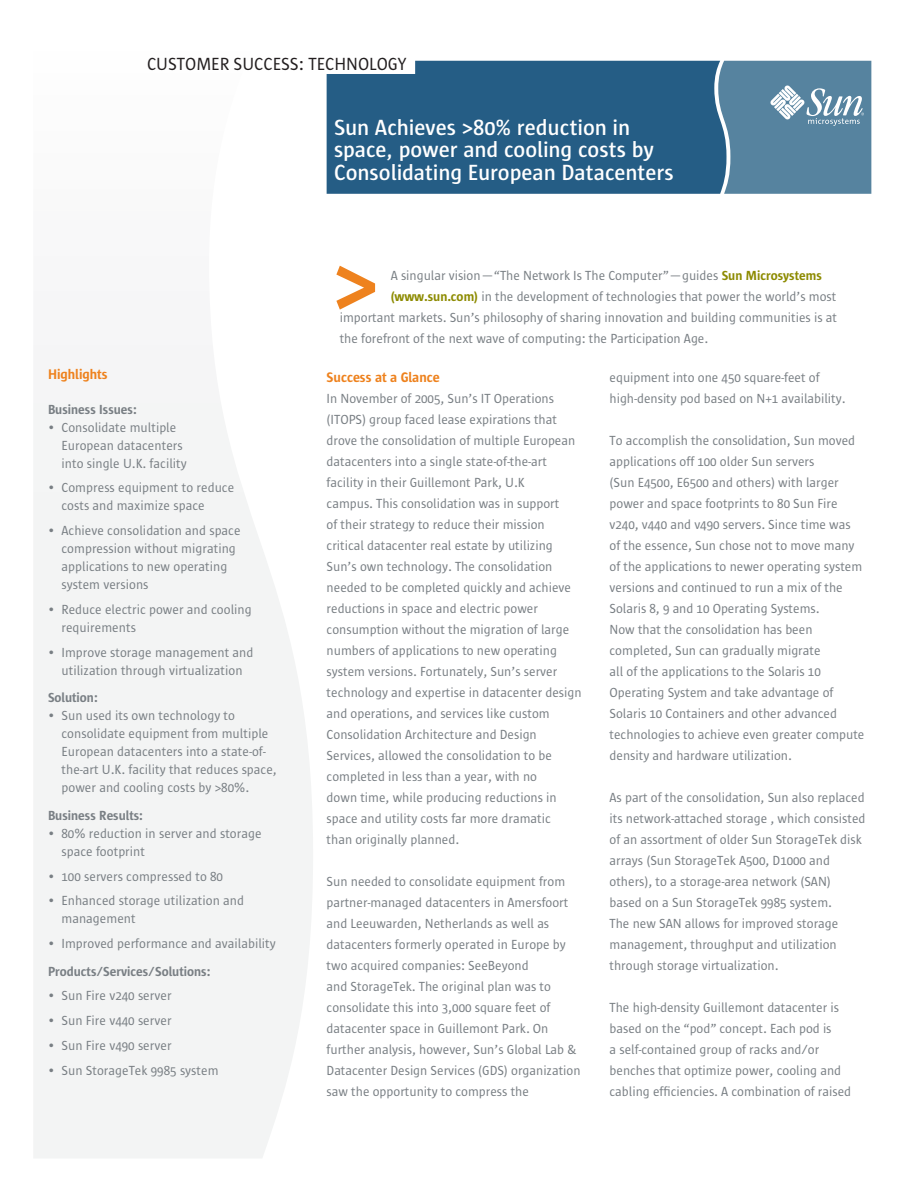
<style>
.page{position:relative;width:918px;height:1188px;background:#fff}
.page>*{position:absolute;margin:0;border:0;box-sizing:border-box;transform-origin:0 0}
.t1{font:600 91.5px "Sun Sans";color:#ee821e}
._2_line_Cover_Title{font:600 22.5px/22.5px "Sun Sans";letter-spacing:-.005em;color:#fff}
.Table_Copy{font:18px "Sun Sans";color:#231f20}
.Head1{font:600 14.25px "Sun Sans";color:#ee821e}
.Highlights_Title{font:600 14.25px "Sun Sans";color:#ee821e}
.Body{font:13.5px/21px "Sun Sans";letter-spacing:-.005em;color:#797f84}
.Highlights_Bullet{font:13.5px/18px "Sun Sans";color:#797f84}
.Head2{font:600 13.5px "Sun Sans";color:#797f84}
.Highlights_Bullet-2{font:600 13.5px "Sun Sans";color:#797f84}
.s1{font-weight:600;color:#8d8b02}
</style>
<div class="page">
<svg style="left:34px;top:403px;width:279px;height:755px"></svg>
<div style="left:327px;top:61px;width:391px;height:133px;background:#255d85"></div>
<svg style="left:718px;top:61px;width:153px;height:133px;background:#618ba5"></svg>
<p class="Table_Copy" style="left:147px;top:54px;width:261px">CUSTOMER SUCCESS: TECHNOLOGY</p>
<p class="Highlights_Title" style="left:48px;top:367px;width:61px">Highlights</p>
<p class="Head2" style="left:48px;top:402px;width:90px">Business Issues:</p>
<p class="Highlights_Bullet" style="left:62px;top:418px;width:127px;text-indent:-14px">• Consolidate multiple<br>European datacenters into single U.K. facility</p>
<p class="Highlights_Bullet" style="left:62px;top:479px;width:174px;text-indent:-14px">• Compress equipment to reduce costs and maximize space</p>
<p class="Highlights_Bullet" style="left:62px;top:522px;width:181px;text-indent:-14px">• Achieve consolidation and space compression without migrating applications to new operating system versions</p>
<p class="Highlights_Bullet" style="left:62px;top:601px;width:192px;text-indent:-14px">• Reduce electric power and cooling requirements</p>
<p class="Highlights_Bullet" style="left:48px;top:643px;width:207px;text-align:center">• Improve storage management and utilization through virtualization</p>
<p class="Head2" style="left:48px;top:691px;width:51px">Solution:</p>
<p class="Highlights_Bullet" style="left:62px;top:707px;width:217px;text-indent:-14px">• Sun used its own technology to consolidate equipment from multiple European datacenters into a state-of&shy;the-art U.K. facility that reduces space, power and cooling costs by &gt;80%.</p>
<p class="Head2" style="left:48px;top:808px;width:97px">Business Results:</p>
<p class="Highlights_Bullet" style="left:62px;top:825px;width:202px;text-indent:-14px">• 80% reduction in server and storage space footprint</p>
<p class="Highlights_Bullet" style="left:48px;top:867px;width:177px">• 100 servers compressed to 80</p>
<p class="Highlights_Bullet" style="left:62px;top:892px;width:184px;text-indent:-14px">• Enhanced storage utilization and management</p>
<p class="Highlights_Bullet" style="left:48px;top:935px;width:229px">• Improved performance and availability</p>
<p class="Highlights_Bullet-2" style="left:48px;top:964px;width:164px">Products/Services/Solutions:</p>
<p class="Highlights_Bullet" style="left:48px;top:987px;width:125px">• Sun Fire v240 server</p>
<p class="Highlights_Bullet" style="left:48px;top:1012px;width:125px">• Sun Fire v440 server</p>
<p class="Highlights_Bullet" style="left:48px;top:1037px;width:125px">• Sun Fire v490 server</p>
<p class="Highlights_Bullet" style="left:48px;top:1061px;width:172px">• Sun StorageTek 9985 system</p>
<p class="_2_line_Cover_Title" style="left:334px;top:116px;width:341px">Sun Achieves &gt;80% reduction in space, power and cooling costs by<br>Consolidating European Datacenters</p>
<p class="t1" style="left:333px;top:233px;width:47px">&gt;</p>
<p class="Body" style="left:391px;top:266px;width:433px">A singular vision—“The Network Is The Computer”—guides <span class="s1">Sun Microsystems</span></p>
<p class="Body" style="left:391px;top:287px;width:447px"><span class="s1">(www.sun.com)</span> in the development of technologies that power the world’s most</p>
<p class="Body" style="left:340px;top:308px;width:499px">important markets. Sun’s philosophy of sharing innovation and building communities is at</p>
<p class="Body" style="left:340px;top:329px;width:370px">the forefront of the next wave of computing: the Participation Age.</p>
<p class="Head1" style="left:327px;top:370px;width:115px">Success at a Glance</p>
<p class="Body" style="left:327px;top:388px;width:257px">In November of 2005, Sun’s IT Operations (ITOPS) group faced lease expirations that drove the consolidation of multiple European datacenters into a single state-of-the-art facility in their Guillemont Park, U.K<br>campus. This consolidation was in support<br>of their strategy to reduce their mission critical datacenter real estate by utilizing Sun’s own technology. The consolidation needed to be completed quickly and achieve reductions in space and electric power consumption without the migration of large numbers of applications to new operating system versions. Fortunately, Sun’s server technology and expertise in datacenter design and operations, and services like custom Consolidation Architecture and Design Services, allowed the consolidation to be completed in less than a year, with no<br>down time, while producing reductions in space and utility costs far more dramatic<br>than originally planned.</p>
<p class="Body" style="left:327px;top:871px;width:255px">Sun needed to consolidate equipment from partner-managed datacenters in Amersfoort and Leeuwarden, Netherlands as well as datacenters formerly operated in Europe by two acquired companies: SeeBeyond<br>and StorageTek. The original plan was to consolidate this into 3,000 square feet of datacenter space in Guillemont Park. On further analysis, however, Sun’s Global Lab &amp; Datacenter Design Services (GDS) organization saw the opportunity to compress the</p>
<p class="Body" style="left:610px;top:367px;width:237px">equipment into one 450 square-feet of high-density pod based on N+1 availability.</p>
<p class="Body" style="left:610px;top:430px;width:256px">To accomplish the consolidation, Sun moved applications off 100 older Sun servers<br>(Sun E4500, E6500 and others) with larger power and space footprints to 80 Sun Fire v240, v440 and v490 servers. Since time was of the essence, Sun chose not to move many of the applications to newer operating system versions and continued to run a mix of the Solaris 8, 9 and 10 Operating Systems.<br>Now that the consolidation has been completed, Sun can gradually migrate<br>all of the applications to the Solaris 10<br>Operating System and take advantage of Solaris 10 Containers and other advanced technologies to achieve even greater compute density and hardware utilization.</p>
<p class="Body" style="left:610px;top:787px;width:257px">As part of the consolidation, Sun also replaced its network-attached storage , which consisted of an assortment of older Sun StorageTek disk arrays (Sun StorageTek A500, D1000 and others), to a storage-area network (SAN) based on a Sun StorageTek 9985 system.<br>The new SAN allows for improved storage management, throughput and utilization through storage virtualization.</p>
<p class="Body" style="left:610px;top:997px;width:243px">The high-density Guillemont datacenter is based on the “pod” concept. Each pod is<br>a self-contained group of racks and/or benches that optimize power, cooling and cabling efficiencies. A combination of raised</p>
</div>
